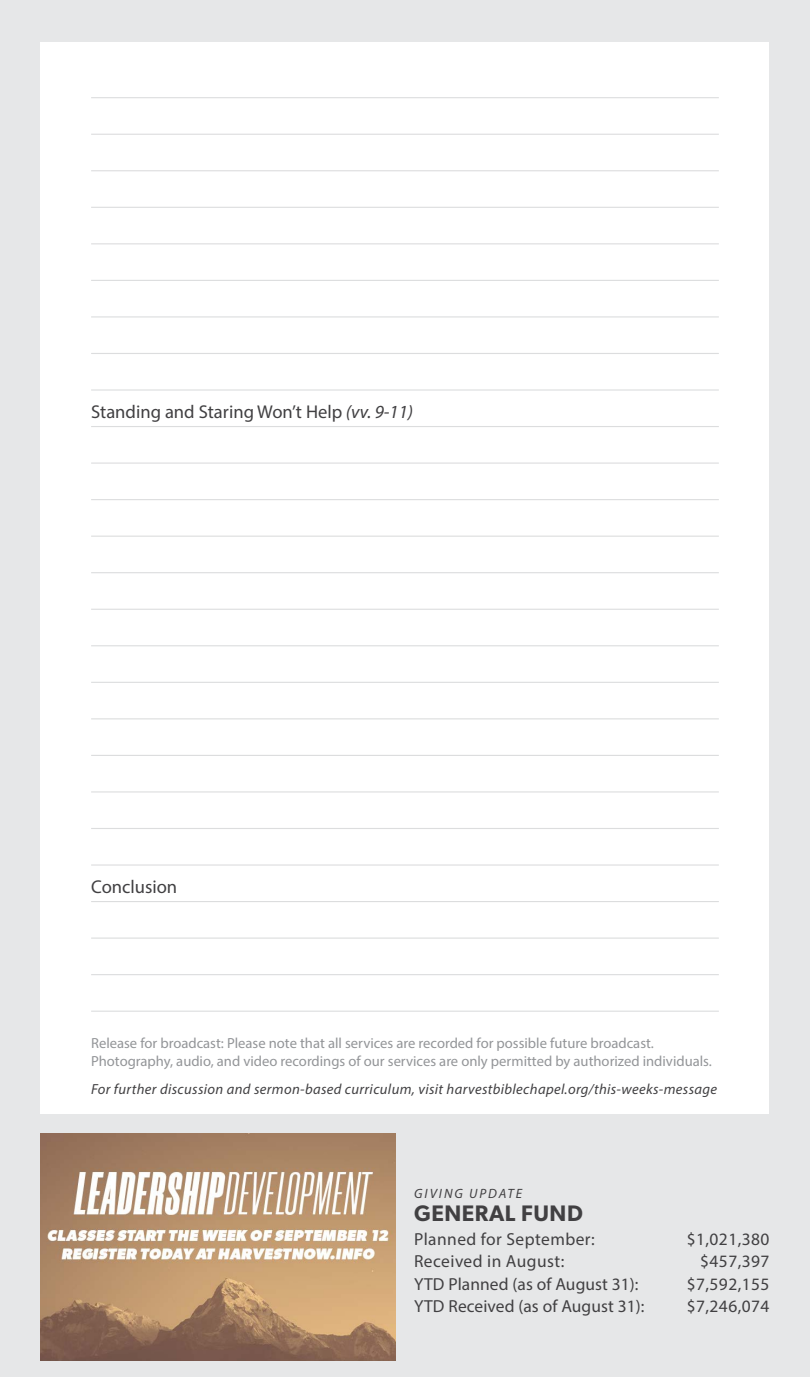
<style>
.page{position:relative;width:810px;height:1377px;background:#e6e7e8}
.page>*{position:absolute;margin:0;border:0;box-sizing:border-box;transform-origin:0 0}
.t1{font:600 22.5px "Gibson";letter-spacing:.025em;color:#414042}
.t2{font:18.45px "Myriad Pro";color:#414042}
.t3{font:17.55px "Myriad Pro";letter-spacing:.025em;color:#414042}
.t4{font:17.55px "Myriad Pro";letter-spacing:.005em;color:#414042}
.t5{font:14.62px/18px "Myriad Pro";color:#939598}
.t6{font:italic 14.62px "Myriad Pro";letter-spacing:.025em;color:#414042}
.t7{font:italic 13.5px "Myriad Pro";letter-spacing:.145em;color:#414042}
.s1{font-style:italic}
</style>
<div class="page">
<div style="left:40px;top:42px;width:730px;height:1072px;background:#fff"></div>
<hr style="left:91px;top:97px;width:628px;height:1px;background:#dcddde">
<hr style="left:91px;top:134px;width:628px;height:1px;background:#dcddde">
<hr style="left:91px;top:170px;width:628px;height:1px;background:#dcddde">
<hr style="left:91px;top:207px;width:628px;height:1px;background:#dcddde">
<hr style="left:91px;top:243px;width:628px;height:1px;background:#dcddde">
<hr style="left:91px;top:280px;width:628px;height:1px;background:#dcddde">
<hr style="left:91px;top:316px;width:628px;height:1px;background:#dcddde">
<hr style="left:91px;top:353px;width:628px;height:1px;background:#dcddde">
<hr style="left:91px;top:389px;width:628px;height:2px;background:#dcddde">
<hr style="left:91px;top:426px;width:628px;height:1px;background:#dcddde">
<hr style="left:91px;top:463px;width:628px;height:1px;background:#dcddde">
<hr style="left:91px;top:499px;width:628px;height:1px;background:#dcddde">
<hr style="left:91px;top:536px;width:628px;height:1px;background:#dcddde">
<hr style="left:91px;top:572px;width:628px;height:1px;background:#dcddde">
<hr style="left:91px;top:609px;width:628px;height:1px;background:#dcddde">
<hr style="left:91px;top:645px;width:628px;height:1px;background:#dcddde">
<hr style="left:91px;top:974px;width:628px;height:1px;background:#dcddde">
<hr style="left:91px;top:682px;width:628px;height:1px;background:#dcddde">
<hr style="left:91px;top:1011px;width:628px;height:1px;background:#dcddde">
<hr style="left:91px;top:718px;width:628px;height:1px;background:#dcddde">
<hr style="left:91px;top:755px;width:628px;height:1px;background:#dcddde">
<hr style="left:91px;top:791px;width:628px;height:2px;background:#dcddde">
<hr style="left:91px;top:828px;width:628px;height:1px;background:#dcddde">
<hr style="left:91px;top:901px;width:628px;height:1px;background:#dcddde">
<hr style="left:91px;top:938px;width:628px;height:1px;background:#dcddde">
<hr style="left:91px;top:864px;width:628px;height:2px;background:#dcddde">
<img style="left:40px;top:1133px;width:356px;height:228px">
<p class="t2" style="left:91px;top:400px;width:323px">Standing and Staring Won’t Help <span class="s1">(vv. 9-11)</span></p>
<p class="t2" style="left:91px;top:876px;width:88px">Conclusion</p>
<p class="t5" style="left:91px;top:1034px;width:622px">Release for broadcast: Please note that all services are recorded for possible future broadcast.<br>Photography, audio, and video recordings of our services are only permitted by authorized individuals.</p>
<p class="t6" style="left:91px;top:1081px;width:628px">For further discussion and sermon-based curriculum, visit harvestbiblechapel.org/this-weeks-message</p>
<p class="t7" style="left:414px;top:1185px;width:110px">GIVING UPDATE</p>
<h1 class="t1" style="left:414px;top:1200px;width:170px">GENERAL FUND</h1>
<p class="t3" style="left:414px;top:1228px;width:182px">Planned for September:</p>
<p class="t3" style="left:687px;top:1228px;width:84px">$1,021,380</p>
<p class="t3" style="left:414px;top:1251px;width:152px">Received in August:</p>
<p class="t3" style="left:700px;top:1251px;width:71px">$457,397</p>
<p class="t4" style="left:414px;top:1273px;width:226px">YTD Planned (as of August 31):</p>
<p class="t3" style="left:687px;top:1273px;width:84px">$7,592,155</p>
<p class="t4" style="left:414px;top:1296px;width:232px">YTD Received (as of August 31):</p>
<p class="t3" style="left:687px;top:1296px;width:84px">$7,246,074</p>
</div>
